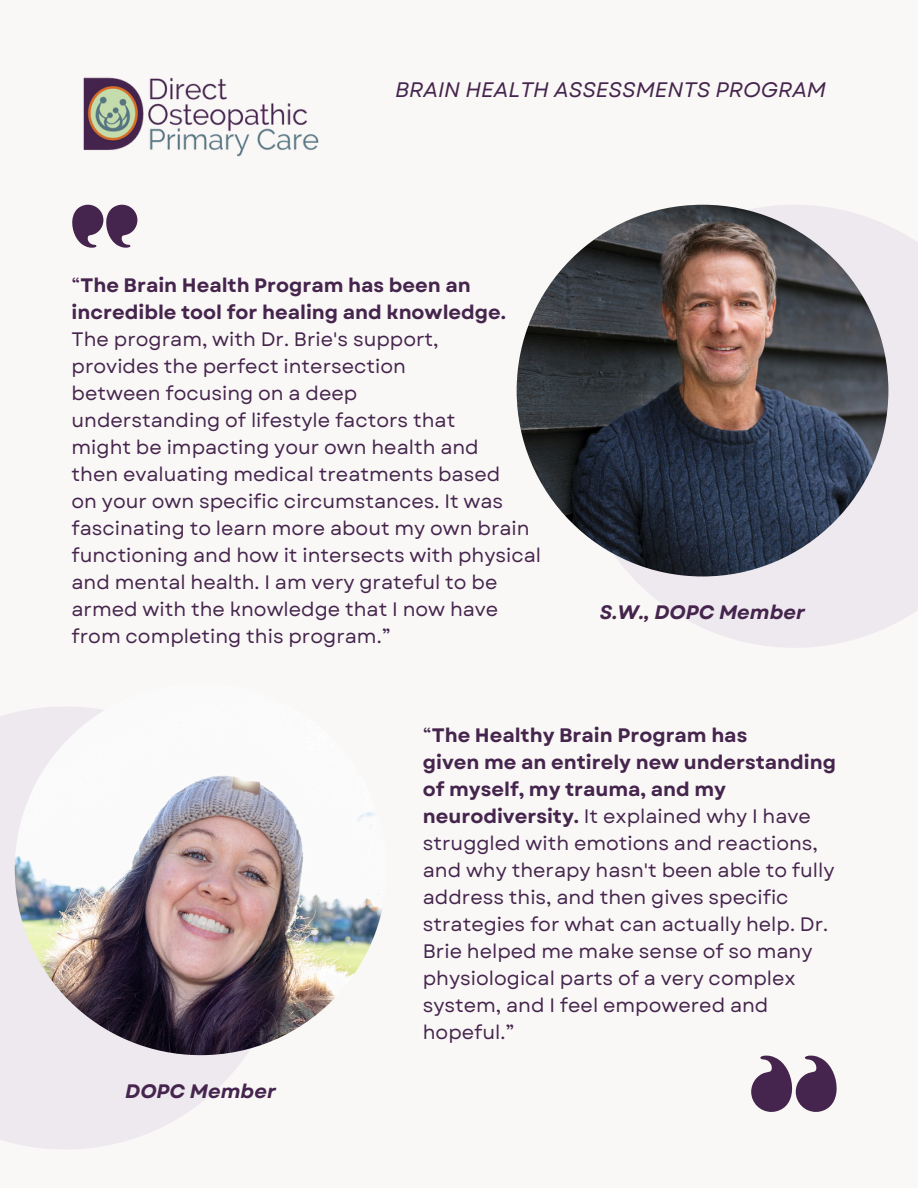
<style>
.page{position:relative;width:918px;height:1188px;background:#faf8f6}
.page>*{position:absolute;margin:0;border:0;box-sizing:border-box;transform-origin:0 0}
.t1{font:italic 21px "Garet";color:#45254d}
.t2{font:19.5px/27px "Garet";color:#45254d}
.t3{font:700 19.5px/27px "Garet";color:#45254d}
.t4{font:italic 700 19.5px "Garet";color:#45254d}
.s1{font-weight:400}
.s2{font-weight:700}
</style>
<div class="page">
<img style="left:83px;top:77px;width:236px;height:80px">
<svg style="left:573px;top:205px;width:345px;height:443px;fill:#eee9ef"></svg>
<img style="left:517px;top:205px;width:371px;height:371px;border-radius:50%">
<svg style="left:72px;top:205px;width:65px;height:42px"></svg>
<svg style="left:751px;top:1056px;width:86px;height:56px"></svg>
<svg style="left:0;top:707px;width:287px;height:442px;fill:#eee9ef"></svg>
<img style="left:15px;top:683px;width:372px;height:372px;border-radius:50%">
<h1 class="t1" style="left:395px;top:75px;width:432px">BRAIN HEALTH ASSESSMENTS PROGRAM</h1>
<p class="t3" style="left:72px;top:271px;width:436px"><span class="s1">“</span>The Brain Health Program has been an incredible tool for healing and knowledge.</p>
<p class="t2" style="left:72px;top:325px;width:369px">The program, with Dr. Brie's support,</p>
<h2 class="t2" style="left:72px;top:352px;width:336px">provides the perfect intersection</h2>
<p class="t2" style="left:72px;top:379px;width:287px">between focusing on a deep</p>
<p class="t2" style="left:72px;top:406px;width:385px">understanding of lifestyle factors that</p>
<p class="t2" style="left:72px;top:433px;width:409px">might be impacting your own health and</p>
<p class="t2" style="left:72px;top:460px;width:430px">then evaluating medical treatments based</p>
<p class="t2" style="left:72px;top:487px;width:471px">on your own specific circumstances. It was fascinating to learn more about my own brain functioning and how it intersects with physical and mental health. I am very grateful to be armed with the knowledge that I now have from completing this program.”</p>
<p class="t4" style="left:600px;top:598px;width:207px">S.W., DOPC Member</p>
<p class="t4" style="left:125px;top:1077px;width:152px">DOPC Member</p>
<p class="t3" style="left:423px;top:721px;width:326px"><span class="s1">“</span>The Healthy Brain Program has</p>
<p class="t2" style="left:423px;top:748px;width:415px"><span class="s2">given me an entirely new understanding of myself, my trauma, and my neurodiversity.</span> It explained why I have struggled with emotions and reactions, and why therapy hasn't been able to fully address this, and then gives specific strategies for what can actually help. Dr.<br>Brie helped me make sense of so many physiological parts of a very complex system, and I feel empowered and hopeful.”</p>
</div>
